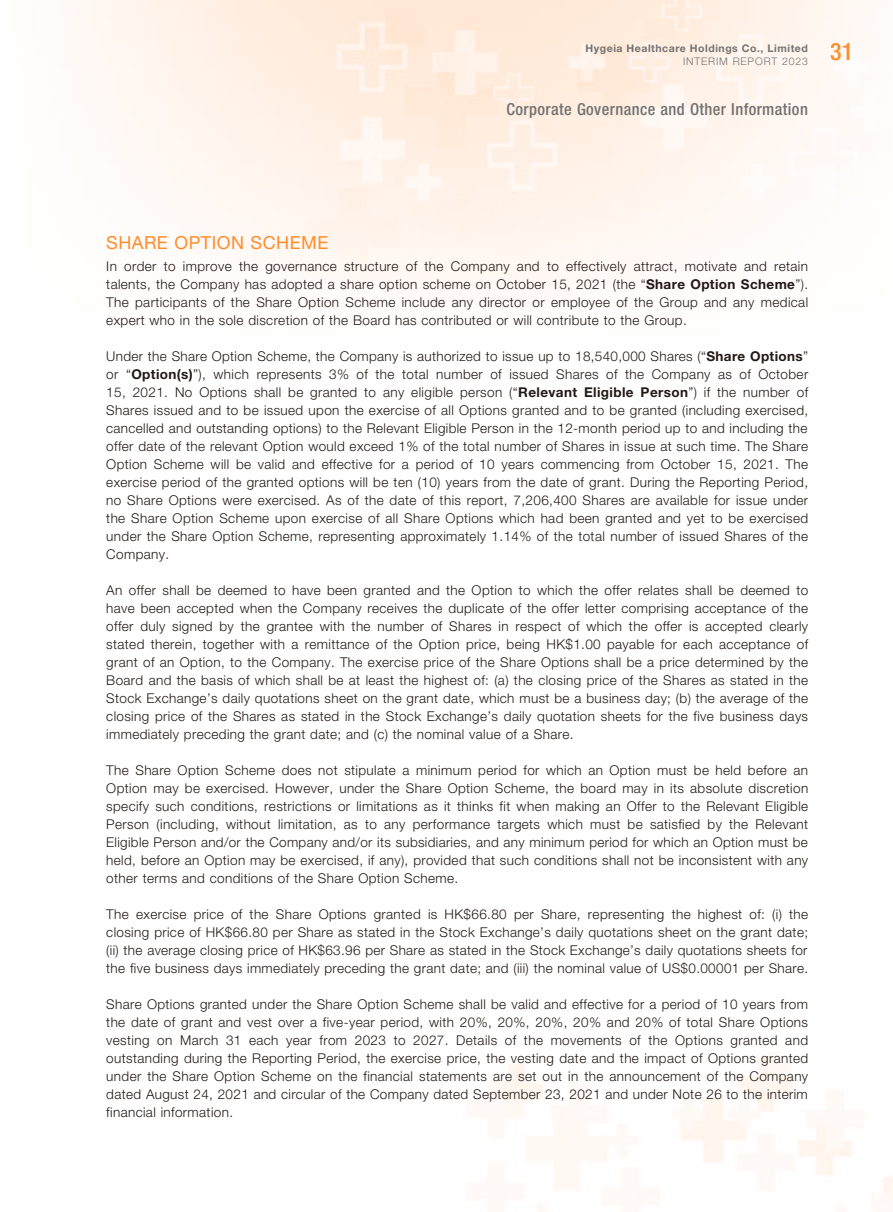
<style>
.page{position:relative;width:893px;height:1212px;background:#fff}
.page>*{position:absolute;margin:0;border:0;box-sizing:border-box;transform-origin:0 0}
.t1{font:500 condensed 24px "Helvetica Neue LT Std";color:#ff8c2b}
.t2{font:18px "Helvetica Neue LT Std";letter-spacing:.03em;color:#ff8c2b}
.t3{font:500 condensed 16.5px "Helvetica Neue LT Std";letter-spacing:.025em;color:#727272}
.t4{font:300 13.5px/18px "Helvetica Neue LT Std";letter-spacing:.03em;color:#231916;text-align:justify}
.t5{font:700 10.5px "Helvetica Neue LT Std";letter-spacing:.05em;color:#727272}
.t6{font:300 10.5px "Helvetica Neue LT Std";letter-spacing:.08em;color:#727272}
.s1{font-weight:700}
</style>
<div class="page">
<p class="t5" style="left:586px;top:41px;width:224px">Hygeia Healthcare Holdings Co., Limited</p>
<p class="t6" style="left:683px;top:55px;width:126px">INTERIM REPORT 2023</p>
<p class="t3" style="left:507px;top:99px;width:303px">Corporate Governance and Other Information</p>
<h1 class="t1" style="left:830px;top:38px;width:25px">31</h1>
<h2 class="t2" style="left:106px;top:232px;width:224px">SHARE OPTION SCHEME</h2>
<p class="t4" style="left:106px;top:257px;width:703px">In order to improve the governance structure of the Company and to effectively attract, motivate and retain talents, the Company has adopted a share option scheme on October 15, 2021 (the “<span class="s1">Share Option Scheme</span>”).<br>The participants of the Share Option Scheme include any director or employee of the Group and any medical expert who in the sole discretion of the Board has contributed or will contribute to the Group.</p>
<p class="t4" style="left:106px;top:347px;width:703px">Under the Share Option Scheme, the Company is authorized to issue up to 18,540,000 Shares (“<span class="s1">Share Options</span>” or “<span class="s1">Option(s)</span>”), which represents 3% of the total number of issued Shares of the Company as of October 15, 2021. No Options shall be granted to any eligible person (“<span class="s1">Relevant Eligible Person</span>”) if the number of Shares issued and to be issued upon the exercise of all Options granted and to be granted (including exercised, cancelled and outstanding options) to the Relevant Eligible Person in the 12-month period up to and including the offer date of the relevant Option would exceed 1% of the total number of Shares in issue at such time. The Share Option Scheme will be valid and effective for a period of 10 years commencing from October 15, 2021. The exercise period of the granted options will be ten (10) years from the date of grant. During the Reporting Period, no Share Options were exercised. As of the date of this report, 7,206,400 Shares are available for issue under the Share Option Scheme upon exercise of all Share Options which had been granted and yet to be exercised under the Share Option Scheme, representing approximately 1.14% of the total number of issued Shares of the Company.</p>
<p class="t4" style="left:106px;top:581px;width:703px">An offer shall be deemed to have been granted and the Option to which the offer relates shall be deemed to have been accepted when the Company receives the duplicate of the offer letter comprising acceptance of the offer duly signed by the grantee with the number of Shares in respect of which the offer is accepted clearly stated therein, together with a remittance of the Option price, being HK$1.00 payable for each acceptance of grant of an Option, to the Company. The exercise price of the Share Options shall be a price determined by the Board and the basis of which shall be at least the highest of: (a) the closing price of the Shares as stated in the Stock Exchange’s daily quotations sheet on the grant date, which must be a business day; (b) the average of the closing price of the Shares as stated in the Stock Exchange’s daily quotation sheets for the five business days immediately preceding the grant date; and (c) the nominal value of a Share.</p>
<p class="t4" style="left:106px;top:761px;width:703px">The Share Option Scheme does not stipulate a minimum period for which an Option must be held before an Option may be exercised. However, under the Share Option Scheme, the board may in its absolute discretion specify such conditions, restrictions or limitations as it thinks fit when making an Offer to the Relevant Eligible Person (including, without limitation, as to any performance targets which must be satisfied by the Relevant Eligible Person and/or the Company and/or its subsidiaries, and any minimum period for which an Option must be held, before an Option may be exercised, if any), provided that such conditions shall not be inconsistent with any other terms and conditions of the Share Option Scheme.</p>
<p class="t4" style="left:106px;top:905px;width:703px">The exercise price of the Share Options granted is HK$66.80 per Share, representing the highest of: (i) the closing price of HK$66.80 per Share as stated in the Stock Exchange’s daily quotations sheet on the grant date; (ii) the average closing price of HK$63.96 per Share as stated in the Stock Exchange’s daily quotations sheets for the five business days immediately preceding the grant date; and (iii) the nominal value of US$0.00001 per Share.</p>
<p class="t4" style="left:106px;top:995px;width:703px">Share Options granted under the Share Option Scheme shall be valid and effective for a period of 10 years from the date of grant and vest over a five-year period, with 20%, 20%, 20%, 20% and 20% of total Share Options vesting on March 31 each year from 2023 to 2027. Details of the movements of the Options granted and outstanding during the Reporting Period, the exercise price, the vesting date and the impact of Options granted under the Share Option Scheme on the financial statements are set out in the announcement of the Company dated August 24, 2021 and circular of the Company dated September 23, 2021 and under Note 26 to the interim financial information.</p>
</div>
